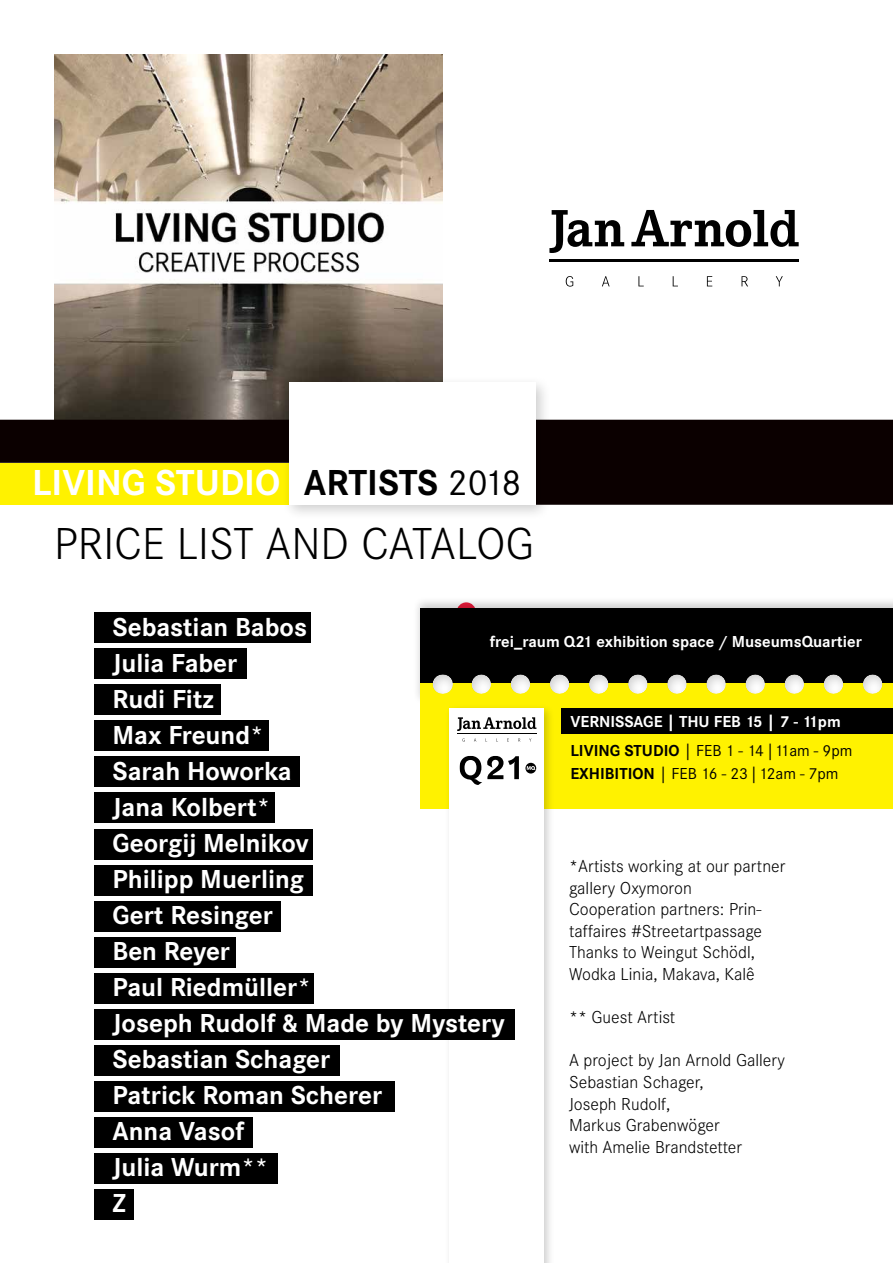
<style>
.page{position:relative;width:893px;height:1263px;background:#fff}
.page>*{position:absolute;margin:0;border:0;box-sizing:border-box;transform-origin:0 0}
.t1{font:300 46.5px "Corporate S";color:#000}
.t2{font:700 37.5px "Corporate S";color:#fff}
.t3{font:700 27px/36px "Corporate S";color:#fff}
.t4{font:300 18px/21.6px "Corporate S";color:#000}
.t5{font:700 16.5px/28.8px "Corporate S";color:#fff}
.t6{font:16.5px "Corporate S";color:#000}
.s1{color:#000}
.s2{font-weight:400;color:#000}
.s3{font-weight:700}
</style>
<div class="page">
<img style="left:54px;top:54px;width:389px;height:366px">
<svg style="left:549px;top:210px;width:75px;height:43px"></svg>
<svg style="left:631px;top:210px;width:168px;height:37px"></svg>
<hr style="left:549px;top:260px;width:250px;height:2px;background:#000">
<svg style="left:566px;top:276px;width:7px;height:11px"></svg>
<svg style="left:602px;top:276px;width:8px;height:10px"></svg>
<svg style="left:638px;top:276px;width:6px;height:10px"></svg>
<svg style="left:673px;top:276px;width:5px;height:10px"></svg>
<svg style="left:707px;top:276px;width:5px;height:10px"></svg>
<svg style="left:741px;top:276px;width:7px;height:10px"></svg>
<svg style="left:776px;top:276px;width:7px;height:10px"></svg>
<div style="left:94px;top:612px;width:217px;height:31px;background:#000"></div>
<div style="left:94px;top:648px;width:153px;height:31px;background:#000"></div>
<div style="left:94px;top:684px;width:127px;height:31px;background:#000"></div>
<div style="left:94px;top:721px;width:175px;height:30px;background:#000"></div>
<div style="left:94px;top:757px;width:205px;height:30px;background:#000"></div>
<div style="left:94px;top:1117px;width:159px;height:31px;background:#000"></div>
<div style="left:94px;top:1153px;width:183px;height:31px;background:#000"></div>
<div style="left:0;top:420px;width:893px;height:85px;background:#0b0000"></div>
<div style="left:0;top:463px;width:289px;height:42px;background:#fff200"></div>
<div style="left:282px;top:375px;width:270px;height:146px;background:#000;opacity:.2"></div>
<div style="left:289px;top:383px;width:247px;height:122px;background:#fff"></div>
<div style="left:413px;top:596px;width:480px;height:110px;background:#000;opacity:.2"></div>
<div style="left:421px;top:608px;width:472px;height:94px;background:#000"></div>
<div style="left:421px;top:684px;width:472px;height:125px;background:#fff200"></div>
<div style="left:432px;top:672px;width:461px;height:22px;background:#000;opacity:.2"></div>
<div style="left:561px;top:708px;width:332px;height:26px;background:#000"></div>
<div style="left:444px;top:703px;width:111px;height:560px;background:#000;opacity:.2"></div>
<div style="left:449px;top:708px;width:95px;height:555px;background:#fff"></div>
<svg style="left:459px;top:756px;width:78px;height:29px"></svg>
<svg style="left:457px;top:717px;width:79px;height:14px"></svg>
<hr style="left:457px;top:733px;width:79px;height:1px;background:#000">
<div style="left:94px;top:793px;width:181px;height:30px;background:#000"></div>
<div style="left:94px;top:829px;width:219px;height:30px;background:#000"></div>
<div style="left:94px;top:865px;width:219px;height:30px;background:#000"></div>
<div style="left:94px;top:901px;width:187px;height:30px;background:#000"></div>
<div style="left:94px;top:937px;width:142px;height:30px;background:#000"></div>
<div style="left:94px;top:973px;width:220px;height:30px;background:#000"></div>
<div style="left:94px;top:1009px;width:421px;height:31px;background:#000"></div>
<div style="left:94px;top:1045px;width:246px;height:31px;background:#000"></div>
<div style="left:94px;top:1081px;width:301px;height:31px;background:#000"></div>
<div style="left:94px;top:1190px;width:40px;height:30px;background:#000"></div>
<h2 class="t2" style="left:32px;top:461px;width:491px">LIVING STUDIO <span class="s1">ARTISTS</span> <span class="s2">2018</span></h2>
<h1 class="t1" style="left:54px;top:518px;width:482px">PRICE LIST AND CATALOG</h1>
<p class="t3" style="left:112px;top:610px;width:394px">Sebastian Babos<br>Julia Faber<br>Rudi Fitz<br>Max Freund*<br>Sarah Howorka<br>Jana Kolbert*<br>Georgij Melnikov<br>Philipp Muerling<br>Gert Resinger<br>Ben Reyer<br>Paul Riedmüller*<br>Joseph Rudolf &amp; Made by Mystery<br>Sebastian Schager<br>Patrick Roman Scherer<br>Anna Vasof<br>Julia Wurm**<br>Z</p>
<p class="t5" style="left:490px;top:627px;width:374px">frei_raum Q21 exhibition space / MuseumsQuartier</p>
<p class="t5" style="left:570px;top:708px;width:283px">VERNISSAGE | THU FEB 15 | 7 - 11pm<br><span class="s1">LIVING STUDIO</span> <span class="s2">| FEB 1 - 14 |11am - 9pm</span></p>
<p class="t6" style="left:570px;top:764px;width:270px"><span class="s3">EXHIBITION</span> | FEB 16 - 23|12am - 7pm</p>
<p class="t4" style="left:569px;top:855px;width:218px">*Artists working at our partner gallery Oxymoron<br>Cooperation partners: Prin&shy;taffaires #Streetartpassage<br>Thanks to Weingut Schödl,<br>Wodka Linia, Makava, Kalê</p>
<p class="t4" style="left:569px;top:1007px;width:108px">** Guest Artist</p>
<p class="t4" style="left:569px;top:1050px;width:218px">A project by Jan Arnold Gallery<br>Sebastian Schager,<br>Joseph Rudolf,<br>Markus Grabenwöger<br>with Amelie Brandstetter</p>
</div>
